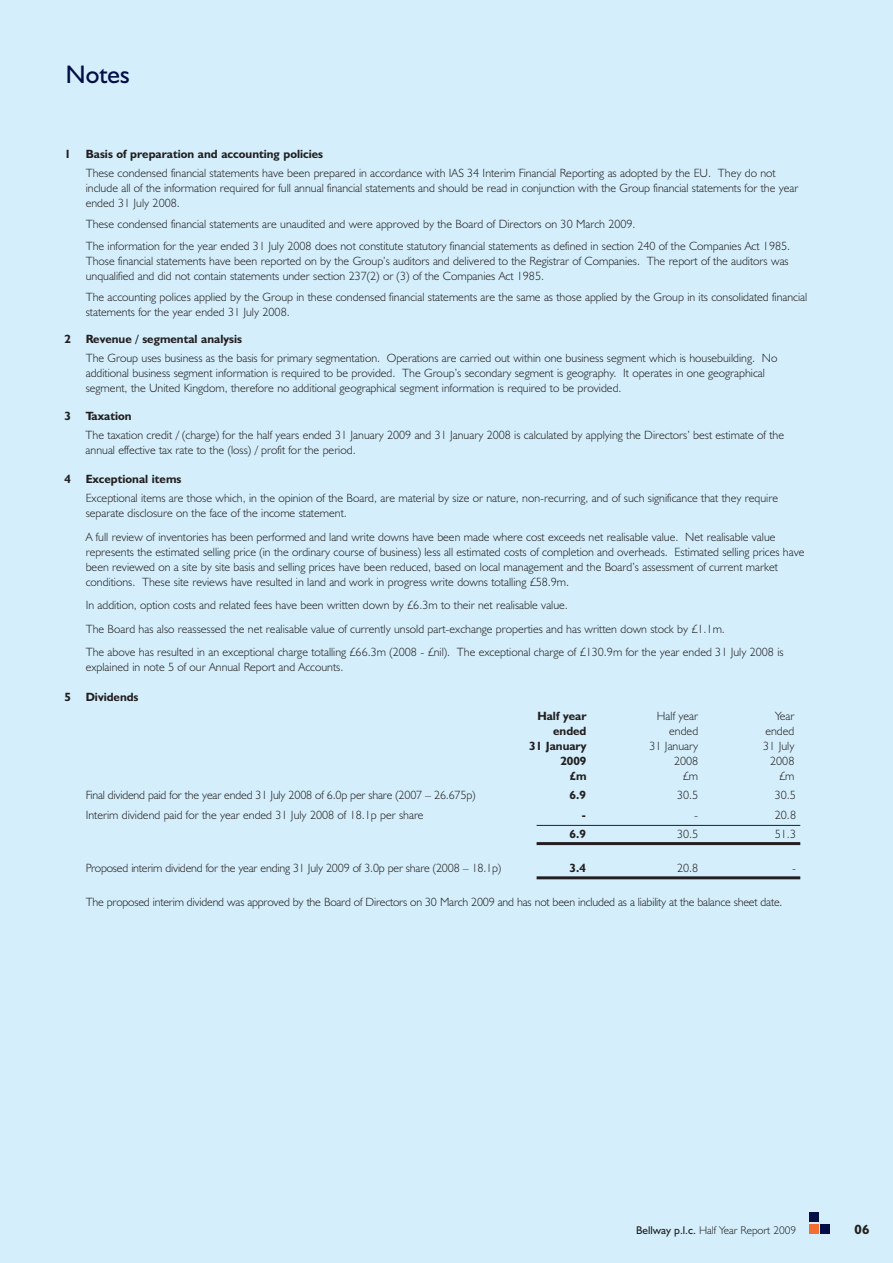
<style>
.page{position:relative;width:893px;height:1263px;background:#d4effb}
.page>*{position:absolute;margin:0;border:0;box-sizing:border-box;transform-origin:0 0}
.t1{font:25.5px "Humanist 521 BT";color:#030e46}
.t2{font:700 13.5px "Humanist 521 BT";color:#231f20}
.t3{font:300 12px/15px "Humanist 521 BT";color:#231f20}
.t4{font:700 12px "Humanist 521 BT";color:#231f20}
.t5{font:300 11.25px "Humanist 521 BT";color:#231f20}
.s1{font-weight:400}
</style>
<div class="page">
<h1 class="t1" style="left:66px;top:66px;width:65px">Notes</h1>
<p class="t4" style="left:64px;top:149px;width:260px">1 Basis of preparation and accounting policies</p>
<p class="t3" style="left:86px;top:167px;width:714px">These condensed financial statements have been prepared in accordance with IAS 34 Interim Financial Reporting as adopted by the EU. They do not include all of the information required for full annual financial statements and should be read in conjunction with the Group financial statements for the year ended 31 July 2008.</p>
<p class="t3" style="left:86px;top:215px;width:706px;line-height:21.5px">These condensed financial statements are unaudited and were approved by the Board of Directors on 30 March 2009.<br>The information for the year ended 31 July 2008 does not constitute statutory financial statements as defined in section 240 of the Companies Act 1985.</p>
<p class="t3" style="left:86px;top:254px;width:704px">Those financial statements have been reported on by the Group’s auditors and delivered to the Registrar of Companies. The report of the auditors was unqualified and did not contain statements under section 237(2) or (3) of the Companies Act 1985.</p>
<p class="t3" style="left:86px;top:291px;width:723px">The accounting polices applied by the Group in these condensed financial statements are the same as those applied by the Group in its consolidated financial statements for the year ended 31 July 2008.</p>
<p class="t4" style="left:64px;top:335px;width:179px">2 Revenue / segmental analysis</p>
<p class="t3" style="left:86px;top:352px;width:693px">The Group uses business as the basis for primary segmentation. Operations are carried out within one business segment which is housebuilding. No additional business segment information is required to be provided. The Group’s secondary segment is geography. It operates in one geographical segment, the United Kingdom, therefore no additional geographical segment information is required to be provided.</p>
<p class="t4" style="left:64px;top:411px;width:69px">3 Taxation</p>
<p class="t3" style="left:86px;top:429px;width:700px">The taxation credit / (charge) for the half years ended 31 January 2009 and 31 January 2008 is calculated by applying the Directors’ best estimate of the annual effective tax rate to the (loss) / profit for the period.</p>
<p class="t4" style="left:64px;top:475px;width:118px">4 Exceptional items</p>
<p class="t3" style="left:86px;top:492px;width:694px">Exceptional items are those which, in the opinion of the Board, are material by size or nature, non-recurring, and of such significance that they require separate disclosure on the face of the income statement.</p>
<p class="t3" style="left:86px;top:531px;width:720px">A full review of inventories has been performed and land write downs have been made where cost exceeds net realisable value. Net realisable value represents the estimated selling price (in the ordinary course of business) less all estimated costs of completion and overheads. Estimated selling prices have been reviewed on a site by site basis and selling prices have been reduced, based on local management and the Board’s assessment of current market conditions. These site reviews have resulted in land and work in progress write downs totalling £58.9m.</p>
<p class="t3" style="left:86px;top:595px;width:699px;line-height:23.5px">In addition, option costs and related fees have been written down by £6.3m to their net realisable value.<br>The Board has also reassessed the net realisable value of currently unsold part-exchange properties and has written down stock by £1.1m.<br>The above has resulted in an exceptional charge totalling £66.3m (2008 - £nil). The exceptional charge of £130.9m for the year ended 31 July 2008 is</p>
<p class="t3" style="left:86px;top:661px;width:259px">explained in note 5 of our Annual Report and Accounts.</p>
<p class="t4" style="left:64px;top:692px;width:76px">5 Dividends</p>
<p class="t4" style="left:537px;top:712px;width:51px">Half year</p>
<p class="t3" style="left:657px;top:710px;width:43px">Half year</p>
<p class="t3" style="left:775px;top:710px;width:21px">Year</p>
<p class="t4" style="left:553px;top:727px;width:35px">ended</p>
<p class="t3" style="left:669px;top:725px;width:31px">ended</p>
<p class="t3" style="left:765px;top:725px;width:31px">ended</p>
<p class="t4" style="left:529px;top:742px;width:59px">31 January</p>
<p class="t3" style="left:649px;top:740px;width:50px">31 January</p>
<p class="t3" style="left:763px;top:740px;width:33px">31 July</p>
<p class="t4" style="left:560px;top:757px;width:28px">2009</p>
<p class="t3" style="left:674px;top:755px;width:26px">2008</p>
<p class="t3" style="left:770px;top:755px;width:26px">2008</p>
<p class="t4" style="left:569px;top:772px;width:19px">£m</p>
<p class="t3" style="left:683px;top:770px;width:17px">£m</p>
<p class="t3" style="left:779px;top:770px;width:17px">£m</p>
<p class="t3" style="left:86px;top:789px;width:391px">Final dividend paid for the year ended 31 July 2008 of 6.0p per share (2007 – 26.675p)</p>
<p class="t4" style="left:569px;top:791px;width:18px">6.9</p>
<p class="t3" style="left:677px;top:789px;width:23px">30.5</p>
<p class="t3" style="left:775px;top:789px;width:23px">30.5</p>
<p class="t3" style="left:86px;top:808px;width:339px">Interim dividend paid for the year ended 31 July 2008 of 18.1p per share</p>
<p class="t4" style="left:582px;top:810px;width:6px">-</p>
<p class="t3" style="left:775px;top:808px;width:23px">20.8</p>
<p class="t4" style="left:569px;top:829px;width:18px">6.9</p>
<p class="t3" style="left:677px;top:827px;width:23px">30.5</p>
<p class="t3" style="left:775px;top:827px;width:23px">51.3</p>
<p class="t3" style="left:86px;top:862px;width:417px">Proposed interim dividend for the year ending 31 July 2009 of 3.0p per share (2008 – 18.1p)</p>
<p class="t4" style="left:569px;top:864px;width:18px">3.4</p>
<p class="t3" style="left:677px;top:862px;width:23px">20.8</p>
<p class="t3" style="left:792px;top:862px;width:5px">-</p>
<p class="t3" style="left:86px;top:896px;width:698px">The proposed interim dividend was approved by the Board of Directors on 30 March 2009 and has not been included as a liability at the balance sheet date.</p>
<p class="t5" style="left:636px;top:1226px;width:161px"><span class="s1">Bellway p.l.c.</span> Half Year Report 2009</p>
<p class="t2" style="left:854px;top:1224px;width:16px">06</p>
</div>
